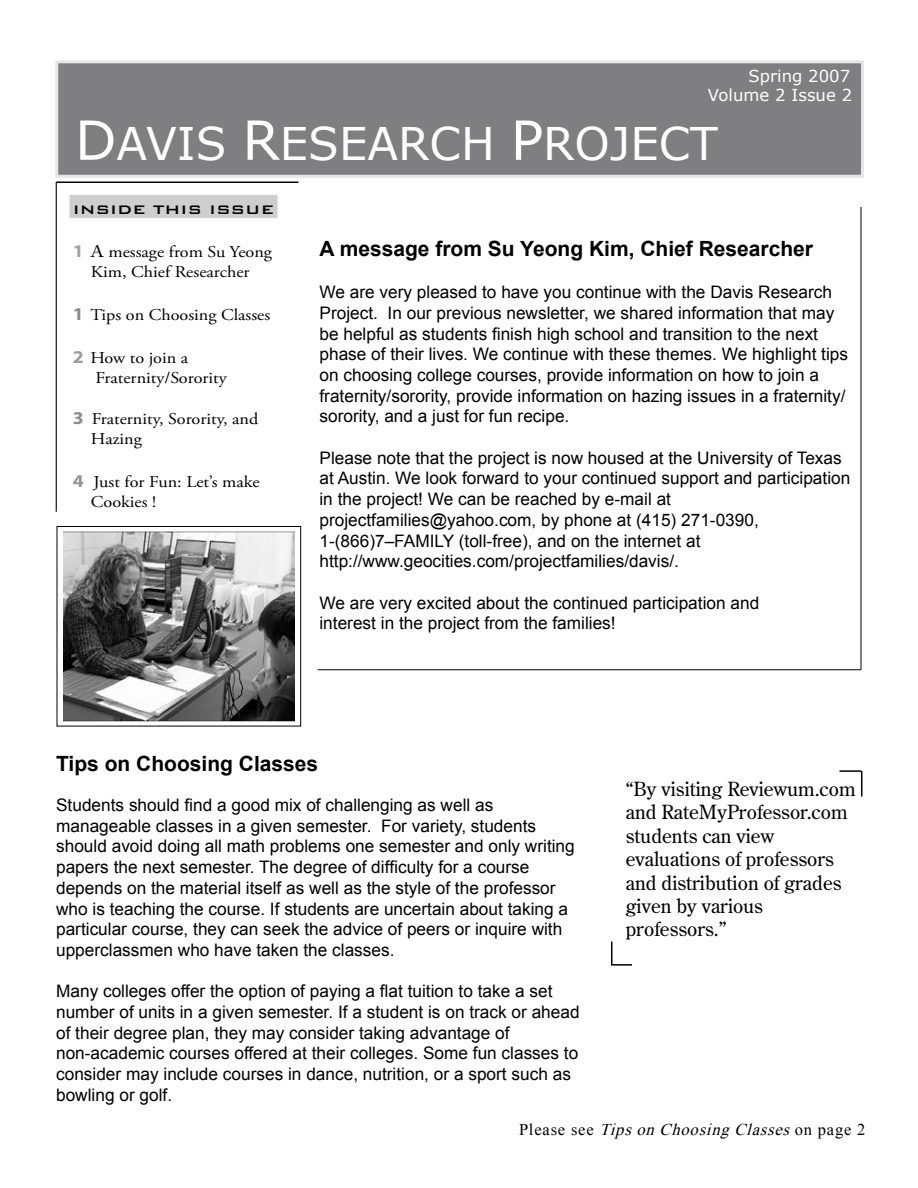
<style>
.page{position:relative;width:918px;height:1188px;background:#fff}
.page>*{position:absolute;margin:0;border:0;box-sizing:border-box;transform-origin:0 0}
.t1{font:45px "Verdana";color:#fefeff}
.t2{font:700 21px "Arial";color:#000}
.t3{font:19.5px/23.4px "Century Old Style Std";color:#000}
.t4{font:17.25px/20.7px "Arial";color:#000}
.t5{font:16.5px/19.8px "Adobe Garamond Pro";color:#000;scale:1.1 1}
.t6{font:italic 16.5px "Times New Roman";color:#000}
.t7{font:16.5px/19.8px "Verdana";color:#fff;text-align:right}
.t8{font:500 16.5px "Bank Gothic BT";color:#000;scale:1.1 1}
.s1{font-size:54px}
.s2{font-family:"Myriad Pro";font-weight:700;font-size:18px;color:#a3a3a3}
.s3{font-family:"Adobe Caslon Pro"}
.s4{font-family:"Myriad Pro";font-weight:700;font-size:18px;color:#8c8a8a}
.s5{font-family:"Myriad Pro";font-weight:700;font-size:18px;color:#9b9b9b}
.s6{font-family:"Myriad Pro";font-weight:700;font-size:18px;color:#8c8c8c}
.s7{font-family:"Myriad Pro";font-weight:700;font-size:18px;color:#999494}
.s8{font-style:normal}
</style>
<div class="page">
<div style="left:69px;top:195px;width:209px;height:23px;background:#cecece"></div>
<div style="left:57px;top:62px;width:805px;height:114px;background:#7f7f81"></div>
<div style="left:55px;top:60px;width:809px;height:118px;border:3px solid #e7e6e6"></div>
<hr style="left:861px;top:207px;width:1px;height:463px;background:#000">
<hr style="left:318px;top:669px;width:543px;height:1px;background:#000">
<hr style="left:56px;top:182px;width:1px;height:330px;background:#000">
<hr style="left:56px;top:182px;width:242px;height:1px;background:#000">
<hr style="left:840px;top:770px;width:21px;height:2px;background:#000">
<svg style="left:861px;top:771px;width:1px;height:26px"></svg>
<svg style="left:611px;top:942px;width:1px;height:22px"></svg>
<hr style="left:611px;top:964px;width:21px;height:2px;background:#000">
<svg style="left:56px;top:526px;width:245px;height:201px"></svg>
<p class="t7" style="left:708px;top:67px;width:146px">Spring 2007<br>Volume 2 Issue 2</p>
<h1 class="t1" style="left:75px;top:126px;width:644px"><span class="s1">D</span>AVIS <span class="s1">R</span>ESEARCH <span class="s1">P</span>ROJECT</h1>
<p class="t8" style="left:73px;top:202px;width:185px">INSIDE THIS ISSUE</p>
<p class="t5" style="left:73px;top:243px;width:183px;text-align:center"><span class="s2">1</span> <span class="s3">A</span> message from Su Yeong<br>Kim, Chief Researcher</p>
<p class="t5" style="left:73px;top:306px;width:181px"><span class="s4">1</span> Tips on Choosing Classes</p>
<p class="t5" style="left:95px;top:349px;width:121px;text-indent:-23px"><span class="s5">2</span> How to join a<br>Fraternity/Sorority</p>
<p class="t5" style="left:91px;top:411px;width:154px;text-indent:-18px"><span class="s6">3</span> Fraternity, Sorority, and<br>Hazing</p>
<p class="t5" style="left:91px;top:474px;width:155px;text-indent:-18px"><span class="s7">4</span> Just for Fun: Let’s make<br>Cookies !</p>
<p class="t2" style="left:319px;top:241px;width:495px">A message from Su Yeong Kim, Chief Researcher</p>
<p class="t4" style="left:319px;top:283px;width:530px">We are very pleased to have you continue with the Davis Research Project. In our previous newsletter, we shared information that may be helpful as students finish high school and transition to the next phase of their lives. We continue with these themes. We highlight tips on choosing college courses, provide information on how to join a fraternity/sorority, provide information on hazing issues in a fraternity/ sorority, and a just for fun recipe.</p>
<p class="t4" style="left:319px;top:449px;width:532px">Please note that the project is now housed at the University of Texas at Austin. We look forward to your continued support and participation in the project! We can be reached by e-mail at projectfamilies@yahoo.com, by phone at (415) 271-0390, 1-(866)7–FAMILY (toll-free), and on the internet at http://www.geocities.com/projectfamilies/davis/.</p>
<p class="t4" style="left:320px;top:593px;width:441px">We are very excited about the continued participation and interest in the project from the families!</p>
<p class="t2" style="left:56px;top:755px;width:264px">Tips on Choosing Classes</p>
<p class="t4" style="left:56px;top:796px;width:520px">Students should find a good mix of challenging as well as manageable classes in a given semester. For variety, students should avoid doing all math problems one semester and only writing papers the next semester. The degree of difficulty for a course depends on the material itself as well as the style of the professor who is teaching the course. If students are uncertain about taking a particular course, they can seek the advice of peers or inquire with upperclassmen who have taken the classes.</p>
<p class="t4" style="left:56px;top:982px;width:525px">Many colleges offer the option of paying a flat tuition to take a set number of units in a given semester. If a student is on track or ahead of their degree plan, they may consider taking advantage of non-academic courses offered at their colleges. Some fun classes to consider may include courses in dance, nutrition, or a sport such as bowling or golf.</p>
<p class="t6" style="left:519px;top:1123px;width:348px"><span class="s8">P l e a s e s e e</span> Tips on Choosing Classes <span class="s8">o n p a g e 2</span></p>
<p class="t3" style="left:626px;top:779px;width:231px">“By visiting Reviewum.com and RateMyProfessor.com students can view evaluations of professors and distribution of grades given by various professors.”</p>
</div>
